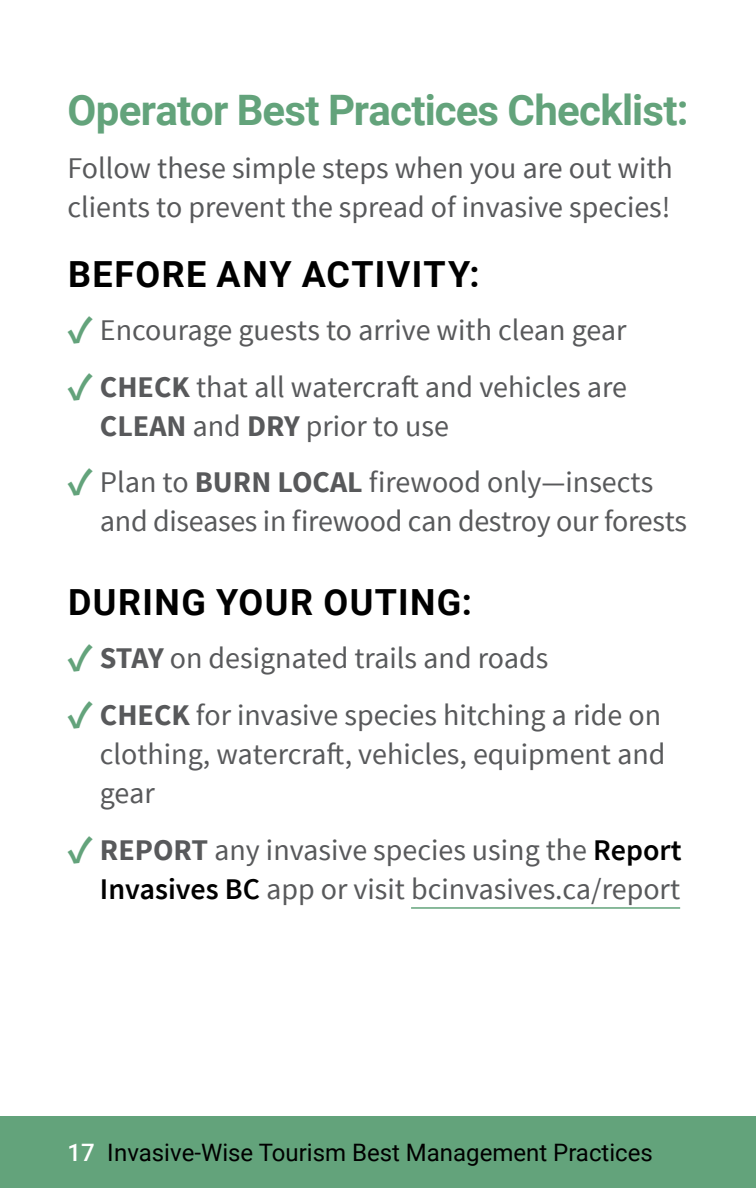
<style>
.page{position:relative;width:756px;height:1188px;background:#fff}
.page>*{position:absolute;margin:0;border:0;box-sizing:border-box;transform-origin:0 0}
.t1{font:700 42px "Roboto";letter-spacing:-.02em;color:#63a37b}
.t2{font:700 36px "Roboto";letter-spacing:.04em;color:#000}
.t3{font:30px/39px "Source Sans Pro";color:#58595b}
.t4{font:24px "Roboto";color:#000}
.s1{font-weight:700;font-size:39px;color:#63a37b}
.s2{font-weight:700}
.s3{font-weight:600;color:#000}
.s4{font-weight:500;color:#fff}
</style>
<div class="page">
<div style="left:0;top:1117px;width:756px;height:71px;background:#63a37b"></div>
<hr style="left:411px;top:907px;width:269px;height:2px;background:#63a37b">
<h1 class="t1" style="left:68px;top:81px;width:623px">Operator Best Practices Checklist:</h1>
<p class="t3" style="left:68px;top:149px;width:607px">Follow these simple steps when you are out with clients to prevent the spread of invasive species!</p>
<p class="t2" style="left:68px;top:249px;width:413px">BEFORE ANY ACTIVITY:</p>
<p class="t3" style="left:67px;top:311px;width:561px"><span class="s1">✓</span> Encourage guests to arrive with clean gear</p>
<p class="t3" style="left:100px;top:368px;width:529px;text-indent:-32px"><span class="s1">✓</span> <span class="s2">CHECK</span> that all watercraft and vehicles are<br><span class="s2">CLEAN</span> and <span class="s2">DRY</span> prior to use</p>
<p class="t3" style="left:100px;top:464px;width:589px;text-indent:-32px"><span class="s1">✓</span> Plan to <span class="s2">BURN LOCAL</span> firewood only—insects and diseases in firewood can destroy our forests</p>
<p class="t2" style="left:68px;top:577px;width:405px">DURING YOUR OUTING:</p>
<p class="t3" style="left:67px;top:639px;width:482px"><span class="s1">✓</span> <span class="s2">STAY</span> on designated trails and roads</p>
<p class="t3" style="left:100px;top:696px;width:567px;text-indent:-32px"><span class="s1">✓</span> <span class="s2">CHECK</span> for invasive species hitching a ride on clothing, watercraft, vehicles, equipment and gear</p>
<p class="t3" style="left:67px;top:831px;width:616px;text-align:right"><span class="s1">✓</span> <span class="s2">REPORT</span> any invasive species using the <span class="s3">Report<br>Invasives BC</span> app or visit bcinvasives.ca/report</p>
<p class="t4" style="left:68px;top:1136px;width:587px"><span class="s4">17</span> Invasive-Wise Tourism Best Management Practices</p>
</div>
